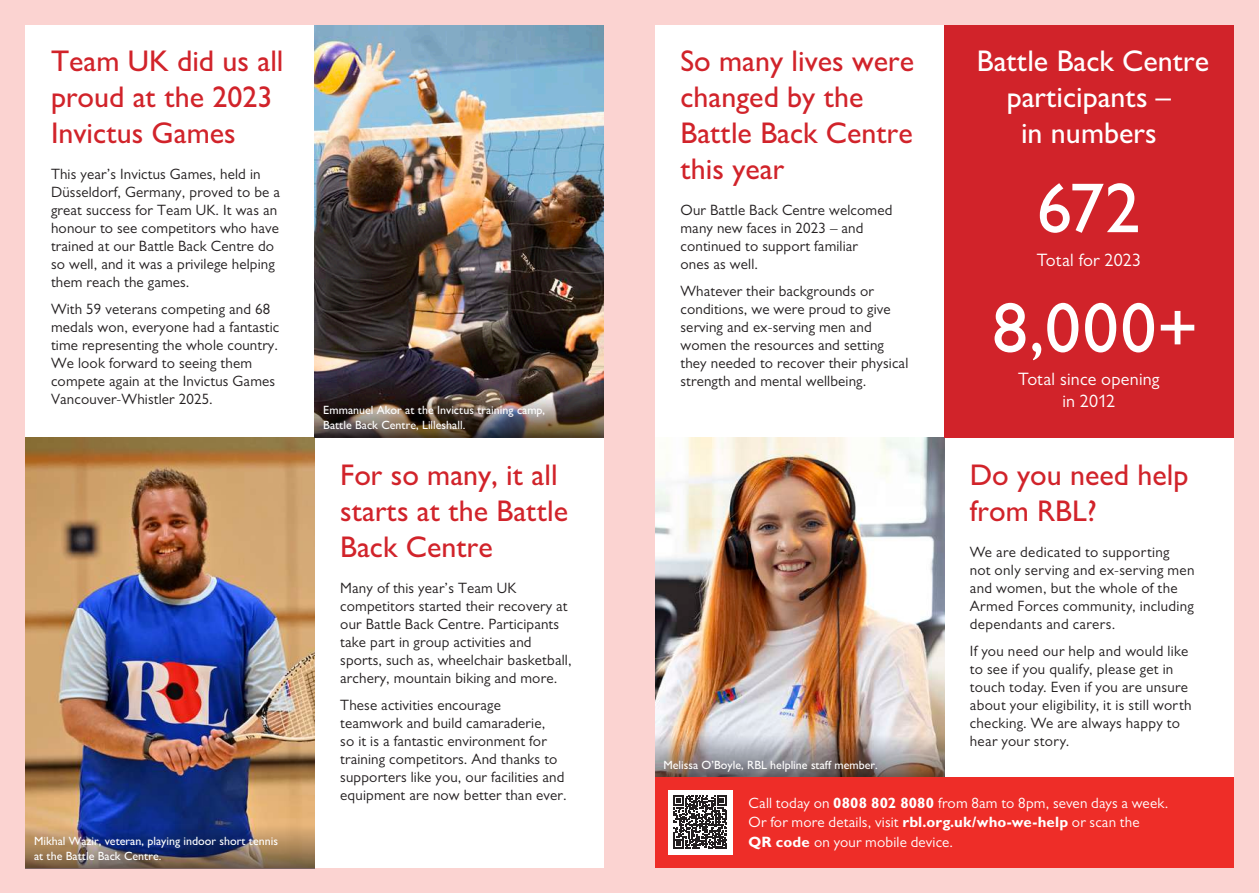
<style>
.page{position:relative;width:1259px;height:893px;background:#fff}
.page>*{position:absolute;margin:0;border:0;box-sizing:border-box;transform-origin:0 0}
.t1{font:500 70.95px/119.7px "Gill Sans MT Pro RBL";letter-spacing:.02em;color:#fff;text-align:center}
.t2{font:500 30px/36px "Gill Sans MT Pro RBL";color:#d1232a}
.t3{font:500 30px/36px "Gill Sans MT Pro RBL";color:#fff;text-align:center}
.t4{font:18px/21.6px "Gill Sans MT Pro RBL";letter-spacing:.01em;color:#fff;text-align:center}
.t5{font:15px/18px "Gill Sans MT Pro RBL";letter-spacing:.01em;color:#231f20}
.t6{font:15px/19.4px "Gill Sans MT Pro RBL";letter-spacing:.01em;color:#fff}
.t7{font:500 12px/15px "Gill Sans MT Pro RBL";color:#fff}
.s1{font-weight:700}
</style>
<div class="page">
<div style="left:0;top:0;width:629px;height:893px;background:#fbd3d1"></div>
<div style="left:26px;top:26px;width:289px;height:412px;background:#fff"></div>
<div style="left:315px;top:438px;width:289px;height:429px;background:#fff"></div>
<img style="left:315px;top:26px;width:289px;height:369px">
<img style="left:26px;top:438px;width:289px;height:387px">
<img style="left:315px;top:395px;width:289px;height:43px">
<img style="left:26px;top:825px;width:289px;height:43px">
<div style="left:629px;top:0;width:630px;height:893px;background:#fbd3d1"></div>
<div style="left:655px;top:26px;width:289px;height:412px;background:#fff"></div>
<div style="left:944px;top:438px;width:289px;height:339px;background:#fff"></div>
<img style="left:655px;top:438px;width:289px;height:296px">
<img style="left:655px;top:734px;width:289px;height:43px">
<div style="left:944px;top:26px;width:289px;height:412px;background:#d1232a"></div>
<div style="left:655px;top:777px;width:578px;height:90px;background:#ee2d28"></div>
<div style="left:668px;top:790px;width:64px;height:65px;background:#fff"></div>
<svg style="left:673px;top:796px;width:54px;height:53px"></svg>
<h2 class="t2" style="left:51px;top:42px;width:234px">Team UK did us all proud at the 2023<br>Invictus Games</h2>
<p class="t5" style="left:51px;top:164px;width:231px">This year’s Invictus Games, held in Düsseldorf, Germany, proved to be a great success for Team UK. It was an honour to see competitors who have trained at our Battle Back Centre do so well, and it was a privilege helping them reach the games.</p>
<p class="t5" style="left:51px;top:299px;width:230px">With 59 veterans competing and 68 medals won, everyone had a fantastic time representing the whole country.<br>We look forward to seeing them compete again at the Invictus Games Vancouver-Whistler 2025.</p>
<p class="t7" style="left:34px;top:833px;width:245px">Mikhal Wazir, veteran, playing indoor short tennis at the Battle Back Centre.</p>
<p class="t7" style="left:323px;top:402px;width:223px">Emmanuel Akor at the Invictus training camp,<br>Battle Back Centre, Lilleshall.</p>
<h2 class="t2" style="left:340px;top:456px;width:229px">For so many, it all starts at the Battle<br>Back Centre</h2>
<p class="t5" style="left:340px;top:578px;width:233px">Many of this year’s Team UK competitors started their recovery at our Battle Back Centre. Participants take part in group activities and sports, such as, wheelchair basketball, archery, mountain biking and more.</p>
<p class="t5" style="left:340px;top:695px;width:228px">These activities encourage teamwork and build camaraderie,<br>so it is a fantastic environment for training competitors. And thanks to supporters like you, our facilities and equipment are now better than ever.</p>
<h2 class="t2" style="left:680px;top:42px;width:235px">So many lives were changed by the<br>Battle Back Centre this year</h2>
<p class="t5" style="left:680px;top:200px;width:213px">Our Battle Back Centre welcomed many new faces in 2023 – and continued to support familiar<br>ones as well.</p>
<p class="t5" style="left:680px;top:281px;width:229px">Whatever their backgrounds or conditions, we were proud to give serving and ex-serving men and women the resources and setting they needed to recover their physical strength and mental wellbeing.</p>
<h2 class="t3" style="left:977px;top:42px;width:234px">Battle Back Centre participants –<br>in numbers</h2>
<h1 class="t1" style="left:992px;top:147px;width:207px">672<br>8,000+</h1>
<p class="t4" style="left:1036px;top:249px;width:106px">Total for 2023</p>
<p class="t4" style="left:1018px;top:368px;width:143px">Total since opening in 2012</p>
<h2 class="t2" style="left:969px;top:456px;width:220px">Do you need help from RBL?</h2>
<p class="t5" style="left:969px;top:542px;width:226px">We are dedicated to supporting<br>not only serving and ex-serving men and women, but the whole of the<br>Armed Forces community, including dependants and carers.</p>
<p class="t5" style="left:969px;top:641px;width:223px">If you need our help and would like to see if you qualify, please get in touch today. Even if you are unsure about your eligibility, it is still worth checking. We are always happy to hear your story.</p>
<p class="t7" style="left:663px;top:757px;width:216px">Melissa O’Boyle, RBL helpline staff member.</p>
<p class="t6" style="left:748px;top:793px;width:421px">Call today on <span class="s1">0808 802 8080</span> from 8am to 8pm, seven days a week.<br>Or for more details, visit <span class="s1">rbl.org.uk/who-we-help</span> or scan the<br><span class="s1">QR code</span> on your mobile device.</p>
</div>
